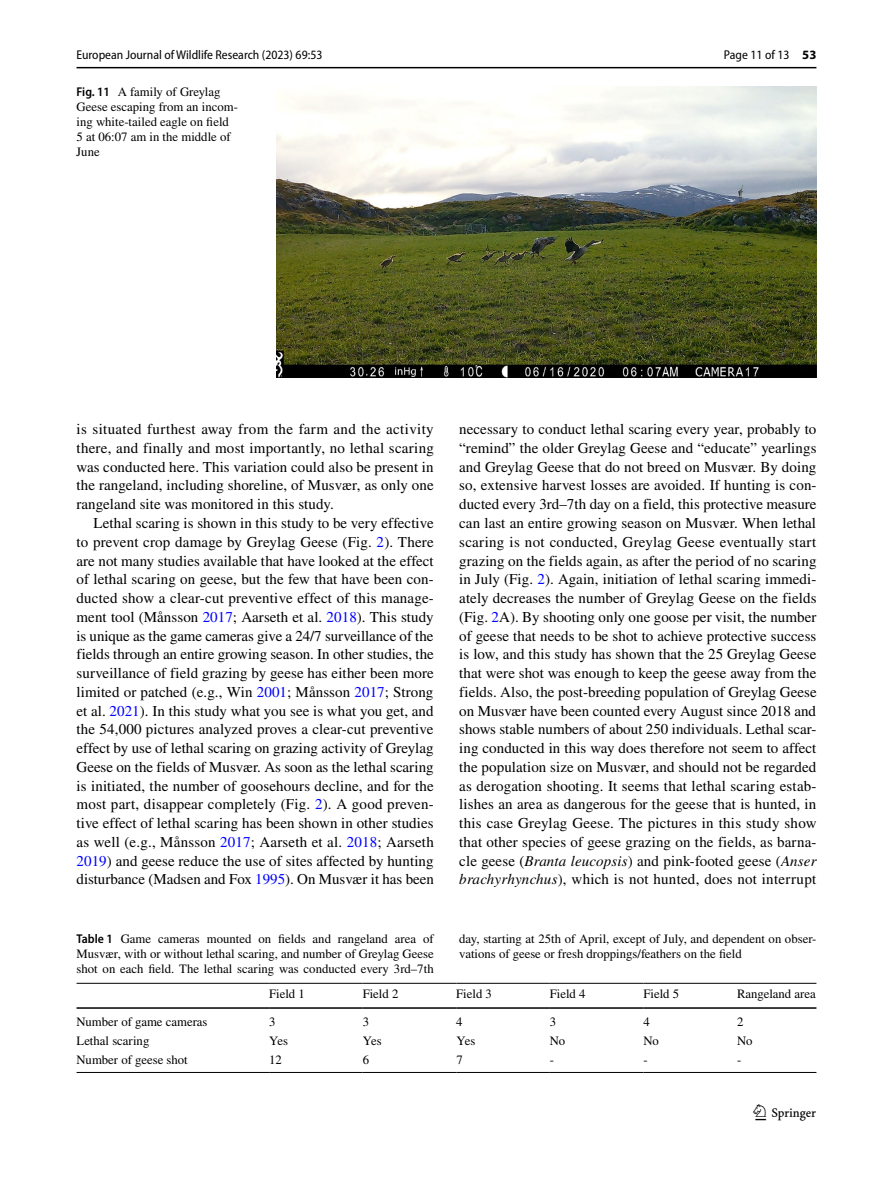
<style>
.page{position:relative;width:893px;height:1187px;background:#fff}
.page>*{position:absolute;margin:0;border:0;box-sizing:border-box;transform-origin:0 0}
.t1{font:22.5px "Springnew Regular 3";color:#000}
.t2{font:15px/18.8px "STIX";letter-spacing:.005em;color:#000;text-align:justify}
.t3{font:12.75px/15px "STIX";color:#000}
.t4{font:semi-condensed 12.75px "Myriad Pro";color:#000}
.s1{font-family:"Myriad Pro";font-weight:600;font-stretch:semi-condensed}
.s2{font-weight:700;font-stretch:normal}
.s3{color:#00f}
.s4{font-style:italic}
</style>
<div class="page">
<hr style="left:77px;top:67px;width:739px;height:1px;background:#000">
<img style="left:276px;top:87px;width:540px;height:290px">
<hr style="left:77px;top:982px;width:192px;height:1px;background:#000">
<hr style="left:77px;top:1007px;width:192px;height:1px;background:#000">
<hr style="left:269px;top:982px;width:94px;height:1px;background:#000">
<hr style="left:269px;top:1007px;width:94px;height:1px;background:#000">
<hr style="left:363px;top:982px;width:93px;height:1px;background:#000">
<hr style="left:363px;top:1007px;width:93px;height:1px;background:#000">
<hr style="left:456px;top:982px;width:94px;height:1px;background:#000">
<hr style="left:456px;top:1007px;width:94px;height:1px;background:#000">
<hr style="left:550px;top:982px;width:93px;height:1px;background:#000">
<hr style="left:550px;top:1007px;width:93px;height:1px;background:#000">
<hr style="left:643px;top:982px;width:94px;height:1px;background:#000">
<hr style="left:643px;top:1007px;width:94px;height:1px;background:#000">
<hr style="left:737px;top:982px;width:79px;height:1px;background:#000">
<hr style="left:737px;top:1007px;width:79px;height:1px;background:#000">
<hr style="left:77px;top:1071px;width:192px;height:1px;background:#000">
<hr style="left:269px;top:1071px;width:94px;height:1px;background:#000">
<hr style="left:363px;top:1071px;width:93px;height:1px;background:#000">
<hr style="left:456px;top:1071px;width:94px;height:1px;background:#000">
<hr style="left:550px;top:1071px;width:93px;height:1px;background:#000">
<hr style="left:643px;top:1071px;width:94px;height:1px;background:#000">
<hr style="left:737px;top:1071px;width:79px;height:1px;background:#000">
<p class="t4" style="left:77px;top:48px;width:247px">European Journal of Wildlife Research (2023) 69:53</p>
<p class="t3" style="left:77px;top:85px;width:163px"><span class="s1">Fig. 11</span> A family of Greylag<br>Geese escaping from an incom&shy;ing white-tailed eagle on field<br>5 at 06:07 am in the middle of<br>June</p>
<p class="t4" style="left:724px;top:48px;width:94px">Page 11 of 13 <span class="s2">53</span></p>
<p class="t2" style="left:77px;top:421px;width:359px">is situated furthest away from the farm and the activity there, and finally and most importantly, no lethal scaring was conducted here. This variation could also be present in the rangeland, including shoreline, of Musvær, as only one rangeland site was monitored in this study.</p>
<p class="t2" style="left:77px;top:514px;width:359px;text-indent:17px">Lethal scaring is shown in this study to be very effective to prevent crop damage by Greylag Geese (Fig. <span class="s3">2</span>). There are not many studies available that have looked at the effect of lethal scaring on geese, but the few that have been con&shy;ducted show a clear-cut preventive effect of this manage&shy;ment tool (Månsson <span class="s3">2017</span>; Aarseth et al. <span class="s3">2018</span>). This study is unique as the game cameras give a 24/7 surveillance of the fields through an entire growing season. In other studies, the surveillance of field grazing by geese has either been more limited or patched (e.g., Win <span class="s3">2001</span>; Månsson <span class="s3">2017</span>; Strong et al. <span class="s3">2021</span>). In this study what you see is what you get, and the 54,000 pictures analyzed proves a clear-cut preventive effect by use of lethal scaring on grazing activity of Greylag Geese on the fields of Musvær. As soon as the lethal scaring is initiated, the number of goosehours decline, and for the most part, disappear completely (Fig. <span class="s3">2</span>). A good preven&shy;tive effect of lethal scaring has been shown in other studies as well (e.g., Månsson <span class="s3">2017</span>; Aarseth et al. <span class="s3">2018</span>; Aarseth <span class="s3">2019</span>) and geese reduce the use of sites affected by hunting disturbance (Madsen and Fox <span class="s3">1995</span>). On Musvær it has been</p>
<p class="t2" style="left:459px;top:421px;width:359px">necessary to conduct lethal scaring every year, probably to “remind” the older Greylag Geese and “educate” yearlings and Greylag Geese that do not breed on Musvær. By doing so, extensive harvest losses are avoided. If hunting is con&shy;ducted every 3rd–7th day on a field, this protective measure can last an entire growing season on Musvær. When lethal scaring is not conducted, Greylag Geese eventually start grazing on the fields again, as after the period of no scaring in July (Fig. <span class="s3">2</span>). Again, initiation of lethal scaring immedi&shy;ately decreases the number of Greylag Geese on the fields (Fig. <span class="s3">2</span>A). By shooting only one goose per visit, the number of geese that needs to be shot to achieve protective success is low, and this study has shown that the 25 Greylag Geese that were shot was enough to keep the geese away from the fields. Also, the post-breeding population of Greylag Geese on Musvær have been counted every August since 2018 and shows stable numbers of about 250 individuals. Lethal scar&shy;ing conducted in this way does therefore not seem to affect the population size on Musvær, and should not be regarded as derogation shooting. It seems that lethal scaring estab&shy;lishes an area as dangerous for the geese that is hunted, in this case Greylag Geese. The pictures in this study show that other species of geese grazing on the fields, as barna&shy;cle geese (<span class="s4">Branta leucopsis</span>) and pink-footed geese (<span class="s4">Anser brachyrhynchus</span>), which is not hunted, does not interrupt</p>
<p class="t3" style="left:77px;top:931px;width:359px;text-align:justify"><span class="s1">Table 1</span> Game cameras mounted on fields and rangeland area of Musvær, with or without lethal scaring, and number of Greylag Geese shot on each field. The lethal scaring was conducted every 3rd–7th</p>
<p class="t3" style="left:459px;top:931px;width:359px">day, starting at 25th of April, except of July, and dependent on obser&shy;vations of geese or fresh droppings/feathers on the field</p>
<p class="t3" style="left:269px;top:987px;width:37px">Field 1</p>
<p class="t3" style="left:363px;top:987px;width:37px">Field 2</p>
<p class="t3" style="left:456px;top:987px;width:37px">Field 3</p>
<p class="t3" style="left:550px;top:987px;width:37px">Field 4</p>
<p class="t3" style="left:643px;top:987px;width:37px">Field 5</p>
<p class="t3" style="left:737px;top:987px;width:80px">Rangeland area</p>
<p class="t3" style="left:77px;top:1015px;width:133px">Number of game cameras</p>
<p class="t3" style="left:269px;top:1015px;width:8px">3</p>
<p class="t3" style="left:363px;top:1015px;width:8px">3</p>
<p class="t3" style="left:456px;top:1015px;width:8px">4</p>
<p class="t3" style="left:550px;top:1015px;width:8px">3</p>
<p class="t3" style="left:643px;top:1015px;width:8px">4</p>
<p class="t3" style="left:737px;top:1015px;width:8px">2</p>
<p class="t3" style="left:77px;top:1034px;width:74px">Lethal scaring</p>
<p class="t3" style="left:269px;top:1034px;width:20px">Yes</p>
<p class="t3" style="left:363px;top:1034px;width:20px">Yes</p>
<p class="t3" style="left:456px;top:1034px;width:20px">Yes</p>
<p class="t3" style="left:550px;top:1034px;width:17px">No</p>
<p class="t3" style="left:643px;top:1034px;width:17px">No</p>
<p class="t3" style="left:737px;top:1034px;width:17px">No</p>
<p class="t3" style="left:77px;top:1052px;width:113px">Number of geese shot</p>
<p class="t3" style="left:269px;top:1052px;width:14px">12</p>
<p class="t3" style="left:363px;top:1052px;width:8px">6</p>
<p class="t3" style="left:456px;top:1052px;width:8px">7</p>
<p class="t3" style="left:550px;top:1052px;width:6px">-</p>
<p class="t3" style="left:643px;top:1052px;width:6px">-</p>
<p class="t3" style="left:737px;top:1052px;width:6px">-</p>
<h1 class="t1" style="left:755px;top:1104px;width:62px">1 3</h1>
</div>
